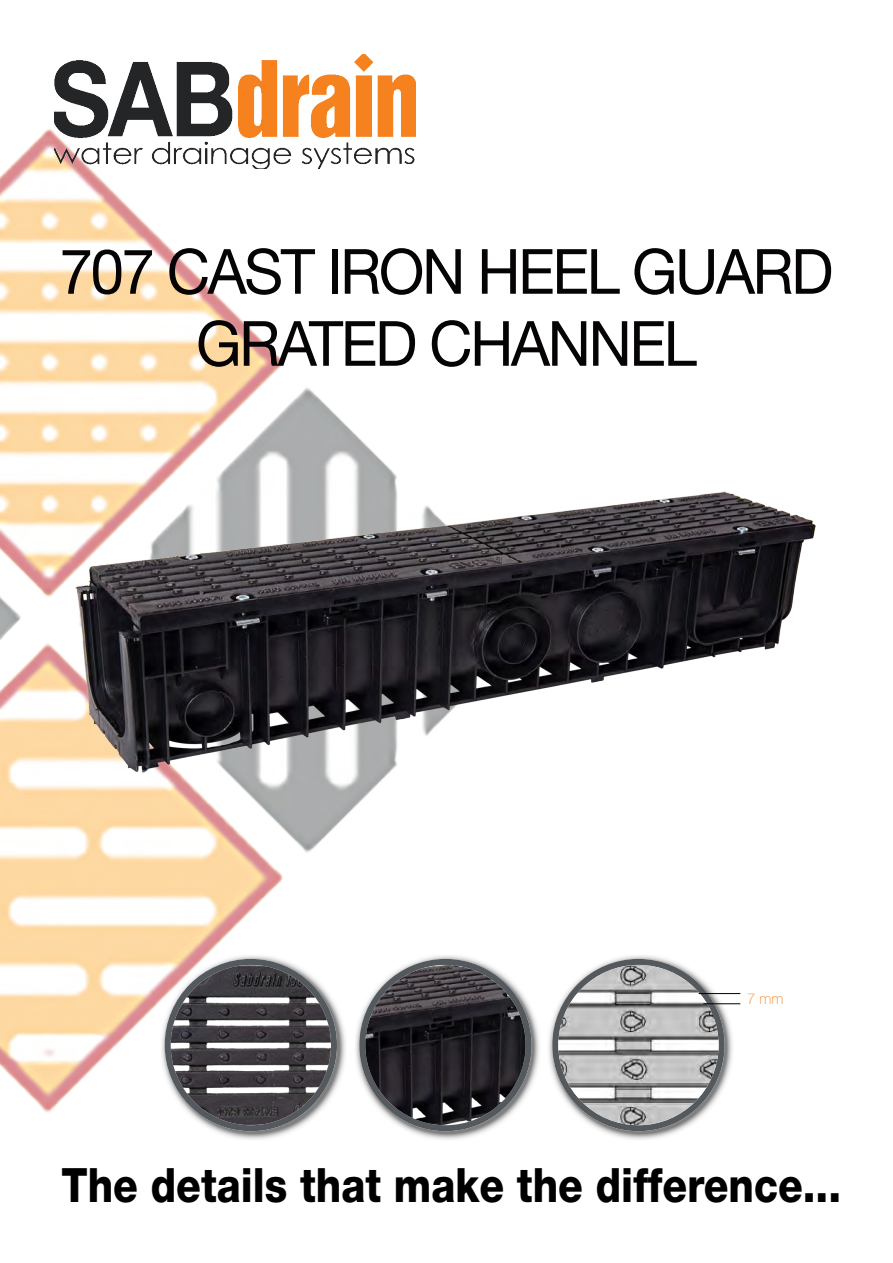
<style>
.page{position:relative;width:893px;height:1263px;background:#fff}
.page>*{position:absolute;margin:0;border:0;box-sizing:border-box;transform-origin:0 0}
.t1{font:62.4px/72px "Helvetica Neue LT Std";letter-spacing:-.04em;color:#050303;text-align:center;scale:.96 1}
.t2{font:800 47.4px "Helvetica Neue LT Std";color:#000;scale:.85 1}
.t3{font:100 15px "Helvetica Neue LT Std";color:#f58220}
</style>
<div class="page">
<img style="left:0;top:80px;width:416px;height:1060px">
<img style="left:54px;top:54px;width:361px;height:115px">
<img style="left:74px;top:484px;width:742px;height:295px">
<img style="left:548px;top:955px;width:186px;height:185px">
<svg style="left:552px;top:959px;width:173px;height:172px"></svg>
<img style="left:558px;top:965px;width:161px;height:160px">
<img style="left:355px;top:954px;width:185px;height:186px">
<svg style="left:359px;top:959px;width:173px;height:172px"></svg>
<img style="left:365px;top:965px;width:161px;height:160px;border-radius:80px">
<hr style="left:703px;top:1003px;width:37px;height:1px;background:#000">
<hr style="left:699px;top:993px;width:41px;height:1px;background:#000">
<h1 class="t1" style="left:60px;top:235px;width:807px">707 CAST IRON HEEL GUARD<br>GRATED CHANNEL</h1>
<p class="t3" style="left:747px;top:990px;width:38px">7 mm</p>
<p class="t2" style="left:62px;top:1157px;width:919px">The details that make the difference...</p>
</div>
